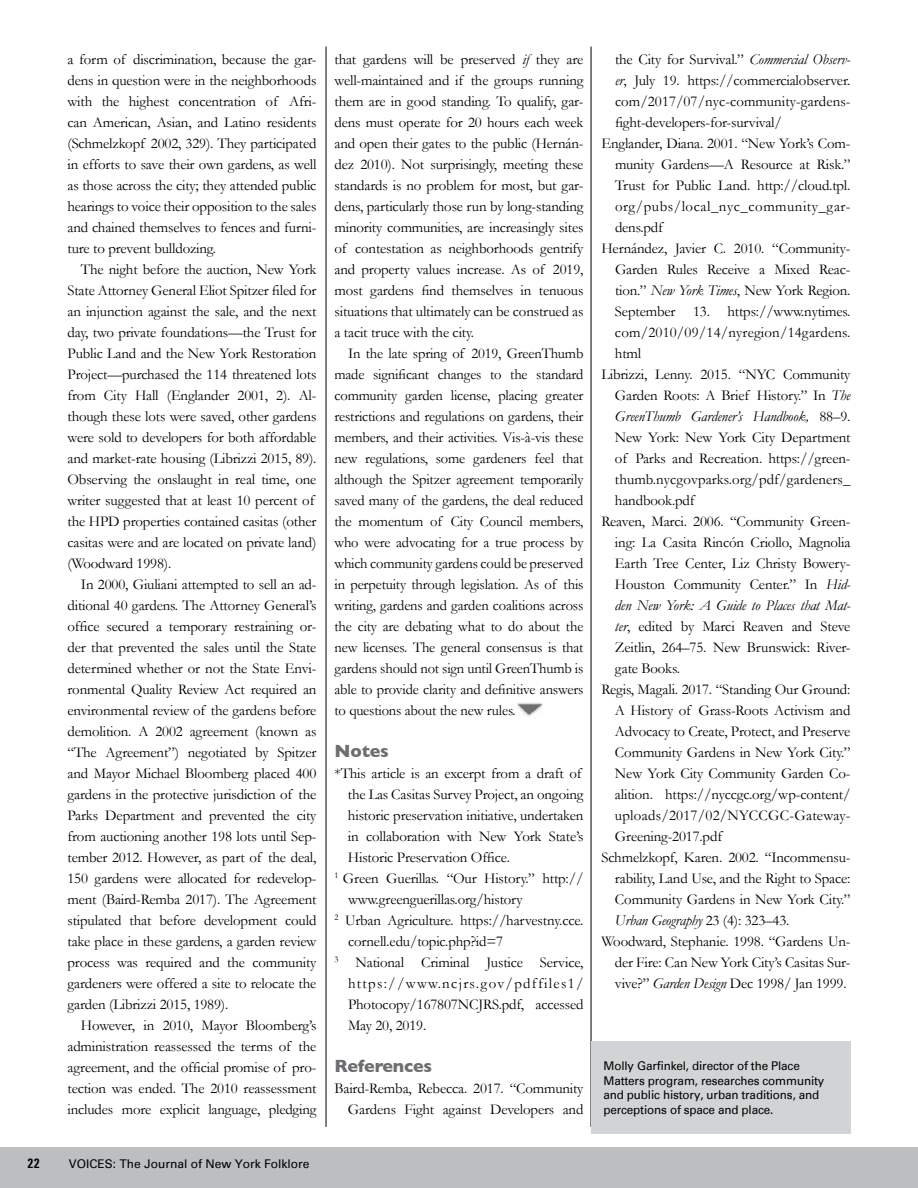
<style>
.page{position:relative;width:918px;height:1188px;background:#fff}
.page>*{position:absolute;margin:0;border:0;box-sizing:border-box;transform-origin:0 0}
.t1{font:700 18px "Gill Sans";letter-spacing:-.01em;color:#6d6e71}
.t2{font:15px/21px "Garamond";letter-spacing:-.01em;color:#000;text-align:justify}
.t3{font:italic 15px "Garamond";letter-spacing:-.01em;color:#000}
.t4{font:15px "Garamond";letter-spacing:.015em;color:#000}
.t5{font:15px "Garamond";letter-spacing:.035em;color:#000}
.t6{font:15px "Garamond";letter-spacing:.09em;color:#000}
.t7{font:700 13.5px "Univers Condensed";color:#000}
.t8{font:12px/14.4px "Univers";letter-spacing:-.01em;color:#000}
.s1{font-style:italic}
.s2{font-style:normal}
</style>
<div class="page">
<div style="left:0;top:1148px;width:918px;height:40px;background:#bcbec0"></div>
<img style="left:517px;top:703px;width:25px;height:13px">
<hr style="left:591px;top:47px;width:1px;height:1080px;background:#000">
<hr style="left:326px;top:47px;width:1px;height:1080px;background:#000">
<div style="left:591px;top:1041px;width:259px;height:93px;background:#d1d3d4"></div>
<p class="t2" style="left:68px;top:48px;width:251px">a form of discrimination, because the gar&shy;dens in question were in the neighborhoods with the highest concentration of Afri&shy;can American, Asian, and Latino residents (Schmelzkopf 2002, 329). They participated in efforts to save their own gardens, as well as those across the city; they attended public hearings to voice their opposition to the sales and chained themselves to fences and furni&shy;ture to prevent bulldozing.</p>
<p class="t2" style="left:68px;top:258px;width:251px;text-align:left;text-indent:13px">The night before the auction, New York State Attorney General Eliot Spitzer filed for an injunction against the sale, and the next day, two private foundations—the Trust for Public Land and the New York Restoration Project—purchased the 114 threatened lots from City Hall (Englander 2001, 2). Al&shy;though these lots were saved, other gardens were sold to developers for both affordable and market-rate housing (Librizzi 2015, 89).<br>Observing the onslaught in real time, one writer suggested that at least 10 percent of the HPD properties contained casitas (other casitas were and are located on private land) (Woodward 1998).</p>
<p class="t2" style="left:68px;top:573px;width:251px;text-indent:13px">In 2000, Giuliani attempted to sell an ad&shy;ditional 40 gardens. The Attorney General’s office secured a temporary restraining or&shy;der that prevented the sales until the State determined whether or not the State Envi&shy;ronmental Quality Review Act required an environmental review of the gardens before demolition. A 2002 agreement (known as “The Agreement”) negotiated by Spitzer and Mayor Michael Bloomberg placed 400 gardens in the protective jurisdiction of the Parks Department and prevented the city from auctioning another 198 lots until Sep&shy;tember 2012. However, as part of the deal, 150 gardens were allocated for redevelop&shy;ment (Baird-Remba 2017). The Agreement stipulated that before development could take place in these gardens, a garden review process was required and the community gardeners were offered a site to relocate the garden (Librizzi 2015, 1989).</p>
<p class="t2" style="left:68px;top:1014px;width:251px;text-indent:13px">However, in 2010, Mayor Bloomberg’s administration reassessed the terms of the agreement, and the official promise of pro&shy;tection was ended. The 2010 reassessment includes more explicit language, pledging</p>
<p class="t7" style="left:27px;top:1155px;width:14px">22</p>
<p class="t8" style="left:69px;top:1156px;width:242px">VOICES: The Journal of New York Folklore</p>
<p class="t2" style="left:334px;top:48px;width:251px">that gardens will be preserved <span class="s1">if</span> they are well-maintained and if the groups running them are in good standing. To qualify, gar&shy;dens must operate for 20 hours each week and open their gates to the public (Hernán&shy;dez 2010). Not surprisingly, meeting these standards is no problem for most, but gar&shy;dens, particularly those run by long-standing minority communities, are increasingly sites of contestation as neighborhoods gentrify and property values increase. As of 2019, most gardens find themselves in tenuous situations that ultimately can be construed as a tacit truce with the city.</p>
<p class="t2" style="left:334px;top:342px;width:251px;text-indent:14px">In the late spring of 2019, GreenThumb made significant changes to the standard community garden license, placing greater restrictions and regulations on gardens, their members, and their activities. Vis-à-vis these new regulations, some gardeners feel that although the Spitzer agreement temporarily saved many of the gardens, the deal reduced the momentum of City Council members, who were advocating for a true process by which community gardens could be preserved in perpetuity through legislation. As of this writing, gardens and garden coalitions across the city are debating what to do about the new licenses. The general consensus is that gardens should not sign until GreenThumb is able to provide clarity and definitive answers to questions about the new rules.</p>
<p class="t1" style="left:334px;top:736px;width:56px">Notes</p>
<p class="t2" style="left:334px;top:762px;width:249px">*This article is an excerpt from a draft of</p>
<p class="t2" style="left:348px;top:783px;width:237px">the Las Casitas Survey Project, an ongoing</p>
<p class="t2" style="left:348px;top:804px;width:237px">historic preservation initiative, undertaken</p>
<p class="t2" style="left:348px;top:825px;width:237px">in collaboration with New York State’s</p>
<p class="t2" style="left:348px;top:846px;width:163px">Historic Preservation Office.</p>
<p class="t2" style="left:334px;top:867px;width:250px"><sup>1</sup> Green Guerillas. “Our History.” http://</p>
<p class="t2" style="left:348px;top:888px;width:176px">www.greenguerillas.org/history</p>
<p class="t2" style="left:334px;top:909px;width:250px"><sup>2</sup> Urban Agriculture. https://harvestny.cce.</p>
<p class="t2" style="left:348px;top:930px;width:157px">cornell.edu/topic.php?id=7</p>
<p class="t2" style="left:334px;top:951px;width:251px"><sup>3</sup> National Criminal Justice Service,</p>
<p class="t6" style="left:348px;top:974px;width:237px">https://www.ncjrs.gov/pdffiles1/</p>
<p class="t2" style="left:348px;top:993px;width:237px">Photocopy/167807NCJRS.pdf, accessed</p>
<p class="t2" style="left:348px;top:1014px;width:80px">May 20, 2019.</p>
<p class="t1" style="left:334px;top:1051px;width:99px">References</p>
<p class="t2" style="left:334px;top:1077px;width:251px;text-align:right">Baird-Remba, Rebecca. 2017. “Community<br>Gardens Fight against Developers and</p>
<p class="t2" style="left:615px;top:48px;width:237px">the City for Survival.” <span class="s1">Commercial Observ-</span></p>
<p class="t2" style="left:615px;top:69px;width:237px"><span class="s1">er</span>, July 19. https://commercialobserver.</p>
<p class="t2" style="left:615px;top:90px;width:237px">com/2017/07/nyc-community-gardens-</p>
<p class="t2" style="left:615px;top:111px;width:168px">fight-developers-for-survival/</p>
<p class="t2" style="left:602px;top:132px;width:251px">Englander, Diana. 2001. “New York’s Com-</p>
<p class="t2" style="left:615px;top:153px;width:237px">munity Gardens—A Resource at Risk.”</p>
<p class="t2" style="left:615px;top:174px;width:237px">Trust for Public Land. http://cloud.tpl.</p>
<p class="t5" style="left:615px;top:197px;width:237px">org/pubs/local_nyc_community_gar-</p>
<p class="t2" style="left:615px;top:216px;width:50px">dens.pdf</p>
<p class="t2" style="left:602px;top:237px;width:251px">Hernández, Javier C. 2010. “Community-</p>
<p class="t2" style="left:615px;top:258px;width:237px">Garden Rules Receive a Mixed Reac-</p>
<p class="t2" style="left:615px;top:279px;width:237px">tion.” <span class="s1">New York Times</span>, New York Region.</p>
<p class="t2" style="left:615px;top:300px;width:237px">September 13. https://www.nytimes.</p>
<p class="t4" style="left:615px;top:323px;width:237px">com/2010/09/14/nyregion/14gardens.</p>
<p class="t2" style="left:615px;top:342px;width:28px">html</p>
<p class="t2" style="left:601px;top:363px;width:250px">Librizzi, Lenny. 2015. “NYC Community</p>
<p class="t2" style="left:615px;top:384px;width:237px">Garden Roots: A Brief History.” In <span class="s1">The</span></p>
<p class="t3" style="left:615px;top:407px;width:237px">GreenThumb Gardener’s Handbook, <span class="s2">88–9.</span></p>
<p class="t2" style="left:615px;top:426px;width:237px">New York: New York City Department</p>
<p class="t2" style="left:615px;top:447px;width:237px">of Parks and Recreation. https://green-</p>
<p class="t2" style="left:615px;top:468px;width:237px">thumb.nycgovparks.org/pdf/gardeners_</p>
<p class="t2" style="left:615px;top:489px;width:81px">handbook.pdf</p>
<p class="t2" style="left:602px;top:510px;width:251px">Reaven, Marci. 2006. “Community Green-</p>
<p class="t2" style="left:615px;top:531px;width:237px">ing: La Casita Rincón Criollo, Magnolia</p>
<p class="t2" style="left:615px;top:552px;width:237px">Earth Tree Center, Liz Christy Bowery-</p>
<p class="t2" style="left:615px;top:573px;width:237px">Houston Community Center.” In <span class="s1">Hid-</span></p>
<p class="t3" style="left:615px;top:596px;width:237px">den New York: A Guide to Places that Mat-</p>
<p class="t2" style="left:615px;top:615px;width:237px"><span class="s1">ter</span>, edited by Marci Reaven and Steve</p>
<p class="t2" style="left:615px;top:636px;width:237px">Zeitlin, 264–75. New Brunswick: River-</p>
<p class="t2" style="left:615px;top:657px;width:67px">gate Books.</p>
<p class="t2" style="left:602px;top:678px;width:250px">Regis, Magali. 2017. “Standing Our Ground:</p>
<p class="t2" style="left:615px;top:699px;width:237px">A History of Grass-Roots Activism and</p>
<p class="t2" style="left:615px;top:720px;width:237px">Advocacy to Create, Protect, and Preserve</p>
<p class="t2" style="left:615px;top:741px;width:237px">Community Gardens in New York City.”</p>
<p class="t2" style="left:615px;top:762px;width:237px">New York City Community Garden Co-</p>
<p class="t2" style="left:615px;top:783px;width:237px">alition. https://nyccgc.org/wp-content/</p>
<p class="t4" style="left:615px;top:806px;width:237px">uploads/2017/02/NYCCGC-Gateway-</p>
<p class="t2" style="left:615px;top:825px;width:109px">Greening-2017.pdf</p>
<p class="t2" style="left:602px;top:846px;width:251px">Schmelzkopf, Karen. 2002. “Incommensu-</p>
<p class="t2" style="left:615px;top:867px;width:237px">rability, Land Use, and the Right to Space:</p>
<p class="t2" style="left:615px;top:888px;width:237px">Community Gardens in New York City.”</p>
<p class="t3" style="left:615px;top:911px;width:176px">Urban Geography <span class="s2">23 (4): 323–43.</span></p>
<p class="t2" style="left:602px;top:930px;width:251px">Woodward, Stephanie. 1998. “Gardens Un-</p>
<p class="t2" style="left:615px;top:951px;width:237px">der Fire: Can New York City’s Casitas Sur-</p>
<p class="t2" style="left:615px;top:972px;width:233px">vive?” <span class="s1">Garden Design</span> Dec 1998/ Jan 1999.</p>
<p class="t8" style="left:604px;top:1059px;width:222px">Molly Garfinkel, director of the Place Matters program, researches community and public history, urban traditions, and perceptions of space and place.</p>
</div>
